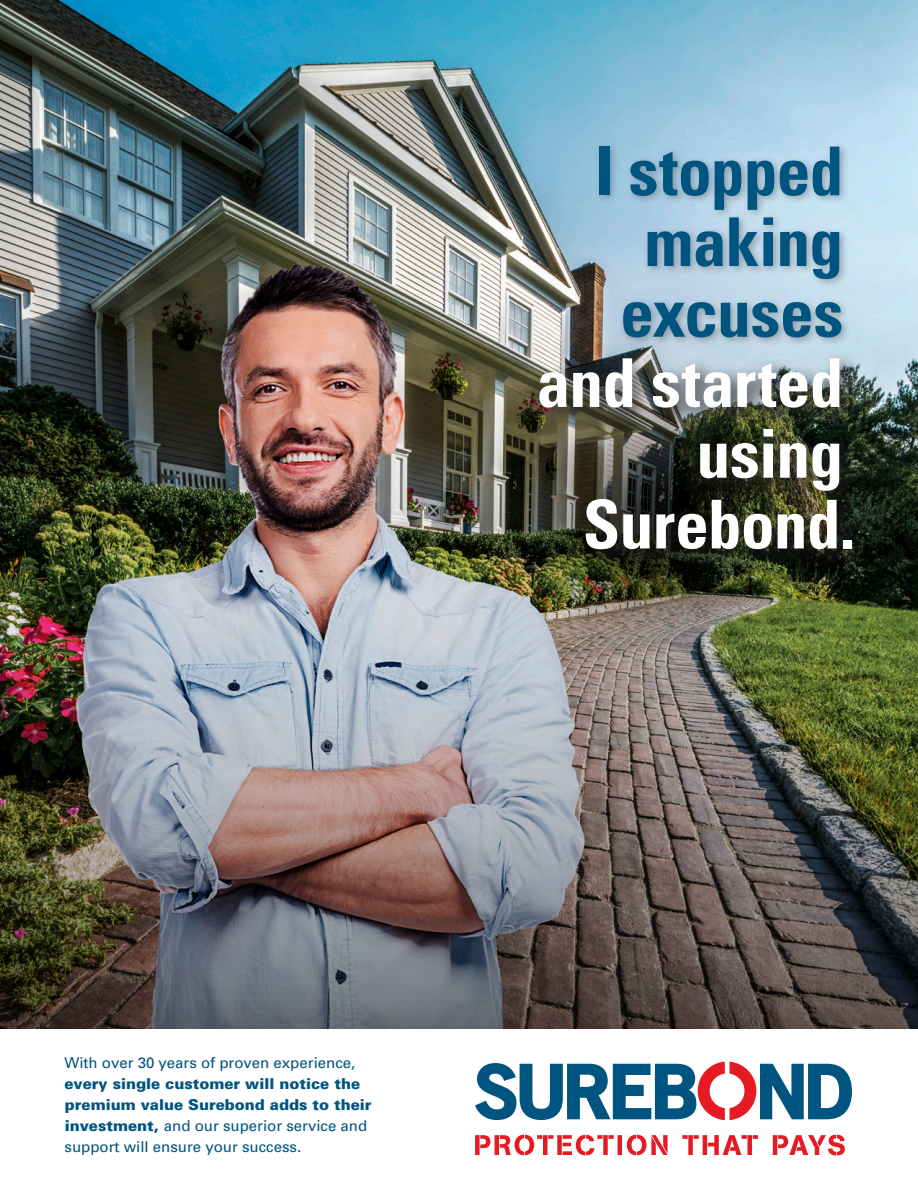
<style>
.page{position:relative;width:918px;height:1188px;background:#fff}
.page>*{position:absolute;margin:0;border:0;box-sizing:border-box;transform-origin:0 0}
.t1{font:700 condensed 67.35px "Univers";letter-spacing:-.01em;color:#fff}
.t2{font:700 condensed 67.35px "Univers";letter-spacing:-.01em;color:#005480}
.t3{font:900 15px/21px "Univers";color:#005480}
.t4{font:15px "Univers";color:#005480}
.s1{font-weight:400}
</style>
<div class="page">
<img style="left:0;top:0;width:918px;height:1028px">
<svg style="left:475px;top:1062px;width:377px;height:58px"></svg>
<svg style="left:475px;top:1135px;width:370px;height:21px"></svg>
<div style="left:531px;top:350px;width:342px;height:221px;background:#231f20;opacity:.81"></div>
<div style="left:594px;top:141px;width:258px;height:206px;background:#231f20;opacity:.33"></div>
<p class="t2" style="left:595px;top:130px;width:250px">I stopped</p>
<p class="t2" style="left:645px;top:201px;width:200px">making</p>
<p class="t2" style="left:620px;top:272px;width:225px">excuses</p>
<p class="t1" style="left:537px;top:342px;width:308px">and started</p>
<p class="t1" style="left:696px;top:412px;width:148px">using</p>
<p class="t1" style="left:583px;top:483px;width:274px">Surebond.</p>
<p class="t4" style="left:64px;top:1054px;width:292px">With over 30 years of proven experience,</p>
<p class="t3" style="left:64px;top:1073px;width:309px">every single customer will notice the premium value Surebond adds to their investment, <span class="s1">and our superior service and support will ensure your success.</span></p>
</div>
